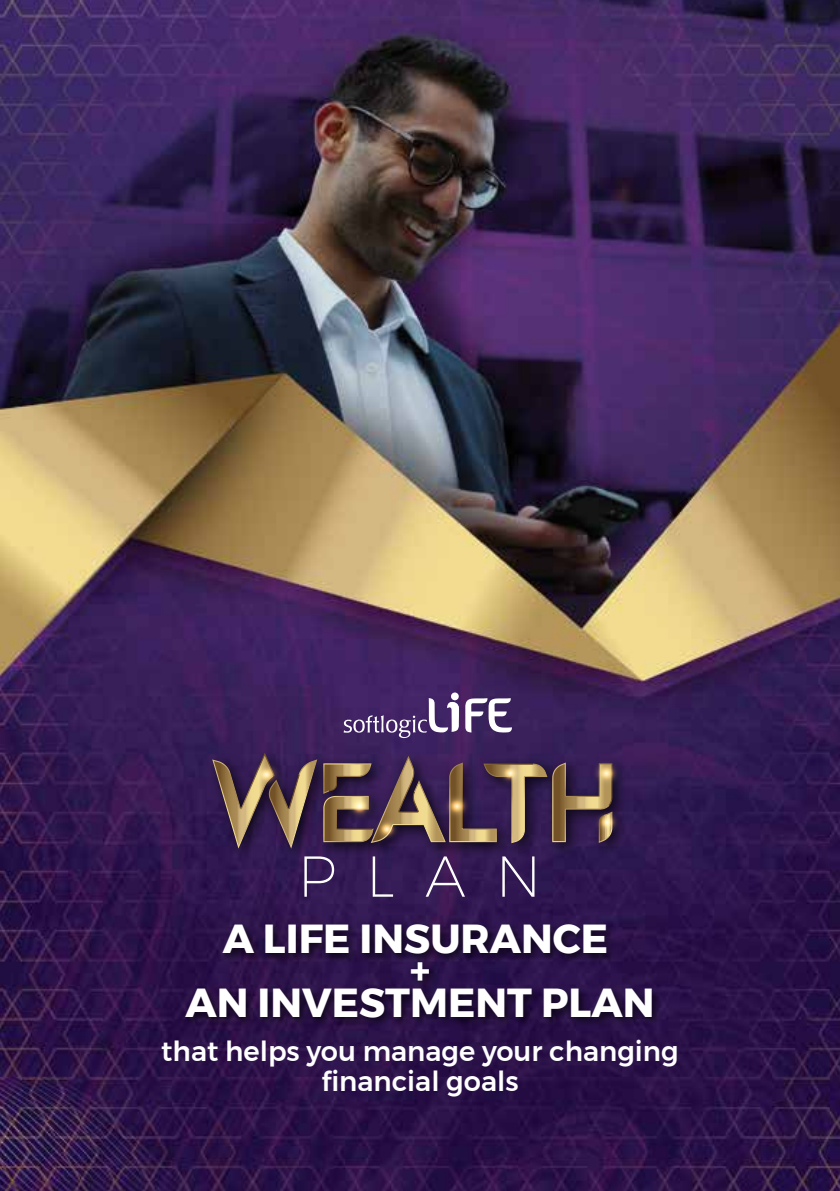
<style>
.page{position:relative;width:840px;height:1191px;background:#fff}
.page>*{position:absolute;margin:0;border:0;box-sizing:border-box;transform-origin:0 0}
.t1{font:200 57.6px "Montserrat";color:#fff}
.t2{font:700 40.4px/31.8px "Montserrat";color:#fff;text-align:center}
.t3{font:500 27.4px/29px "Montserrat";color:#fff;text-align:center}
</style>
<div class="page">
<img style="left:0;top:0;width:839px;height:1191px">
<img style="left:178px;top:911px;width:490px;height:138px">
<svg style="left:465px;top:698px;width:46px;height:34px"></svg>
<svg style="left:343px;top:698px;width:115px;height:40px;background:#644c81"></svg>
<svg style="left:450px;top:692px;width:8px;height:8px"></svg>
<img style="left:199px;top:739px;width:434px;height:130px">
<svg style="left:212px;top:752px;width:105px;height:96px;background:#5e4653"></svg>
<svg style="left:323px;top:757px;width:289px;height:86px;background:#624a52"></svg>
<svg style="left:490px;top:755px;width:38px;height:35px"></svg>
<svg style="left:367px;top:811px;width:38px;height:35px"></svg>
<svg style="left:245px;top:755px;width:42px;height:38px"></svg>
<svg style="left:338px;top:786px;width:42px;height:39px"></svg>
<svg style="left:435px;top:786px;width:42px;height:39px"></svg>
<svg style="left:584px;top:753px;width:42px;height:39px"></svg>
<svg style="left:587px;top:804px;width:38px;height:35px"></svg>
<h1 class="t1" style="left:297px;top:833px;width:245px">PLAN</h1>
<h2 class="t2" style="left:185px;top:923px;width:470px">A LIFE INSURANCE<br>+<br>AN INVESTMENT PLAN</h2>
<p class="t3" style="left:161px;top:1037px;width:518px">that helps you manage your changing financial goals</p>
</div>
